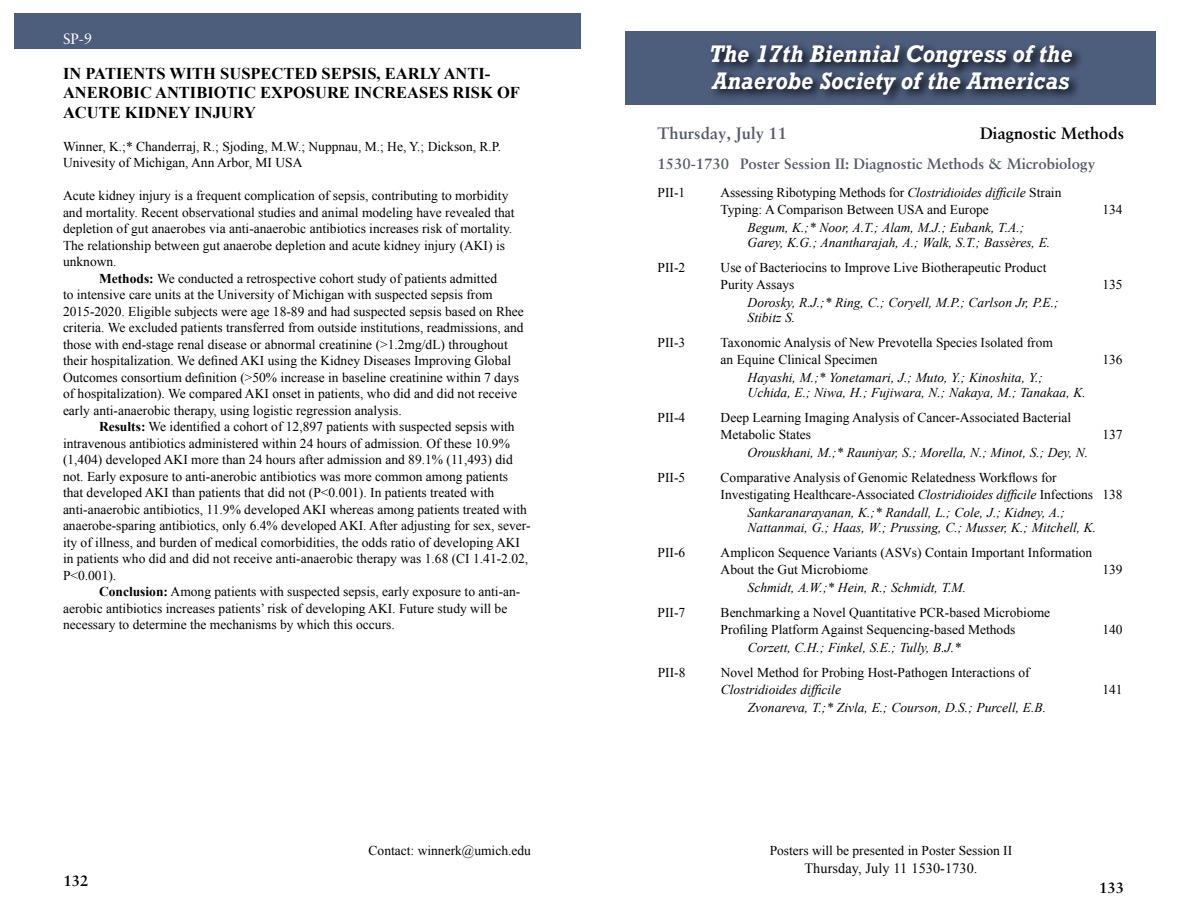
<style>
.page{position:relative;width:1188px;height:918px;background:#fff}
.page>*{position:absolute;margin:0;border:0;box-sizing:border-box;transform-origin:0 0}
.t1{font:italic 700 22.5px/27px "Rockwell";letter-spacing:.02em;color:#fff;scale:.9 1}
.t2{font:700 16.5px/19.5px "Times New Roman";color:#000}
.t3{font:700 16.5px "Sabon LT Pro";color:#000}
.t4{font:700 16.5px "Sabon LT Pro";color:#555a6c}
.t5{font:700 15px "Sabon LT Pro";color:#555a6c}
.t6{font:700 15px "Sabon LT Pro";color:#000}
.t7{font:15px "Sabon LT Pro";color:#fff}
.t8{font:14.25px "Times New Roman";letter-spacing:.005em;color:#000}
.t9{font:13.5px/16.5px "Times New Roman";color:#000}
.t10{font:italic 13.5px/15px "Times New Roman";color:#000}
.s1{font-weight:700}
.s2{font-style:italic}
</style>
<div class="page">
<div style="left:14px;top:14px;width:567px;height:36px;background:#4d5e7d"></div>
<div style="left:626px;top:32px;width:530px;height:73px;background:#4d5e7d"></div>
<div style="left:708px;top:41px;width:377px;height:65px;background:#000;opacity:.9"></div>
<p class="t7" style="left:63px;top:30px;width:31px">SP-9</p>
<p class="t2" style="left:63px;top:63px;width:459px">IN PATIENTS WITH SUSPECTED SEPSIS, EARLY ANTI-<br>ANEROBIC ANTIBIOTIC EXPOSURE INCREASES RISK OF<br>ACUTE KIDNEY INJURY</p>
<p class="t9" style="left:63px;top:138px;width:440px">Winner, K.;* Chanderraj, R.; Sjoding, M.W.; Nuppnau, M.; He, Y.; Dickson, R.P.<br>Univesity of Michigan, Ann Arbor, MI USA</p>
<p class="t9" style="left:63px;top:187px;width:453px">Acute kidney injury is a frequent complication of sepsis, contributing to morbidity and mortality. Recent observational studies and animal modeling have revealed that depletion of gut anaerobes via anti-anaerobic antibiotics increases risk of mortality.<br>The relationship between gut anaerobe depletion and acute kidney injury (AKI) is unknown.</p>
<p class="t9" style="left:63px;top:270px;width:462px;text-indent:36px"><span class="s1">Methods:</span> We conducted a retrospective cohort study of patients admitted<br>to intensive care units at the University of Michigan with suspected sepsis from 2015-2020. Eligible subjects were age 18-89 and had suspected sepsis based on Rhee criteria. We excluded patients transferred from outside institutions, readmissions, and those with end-stage renal disease or abnormal creatinine (&gt;1.2mg/dL) throughout their hospitalization. We defined AKI using the Kidney Diseases Improving Global Outcomes consortium definition (&gt;50% increase in baseline creatinine within 7 days of hospitalization). We compared AKI onset in patients, who did and did not receive early anti-anaerobic therapy, using logistic regression analysis.</p>
<p class="t9" style="left:63px;top:418px;width:469px;text-indent:36px"><span class="s1">Results:</span> We identified a cohort of 12,897 patients with suspected sepsis with intravenous antibiotics administered within 24 hours of admission. Of these 10.9% (1,404) developed AKI more than 24 hours after admission and 89.1% (11,493) did not. Early exposure to anti-anerobic antibiotics was more common among patients that developed AKI than patients that did not (P&lt;0.001). In patients treated with anti-anaerobic antibiotics, 11.9% developed AKI whereas among patients treated with anaerobe-sparing antibiotics, only 6.4% developed AKI. After adjusting for sex, sever&shy;ity of illness, and burden of medical comorbidities, the odds ratio of developing AKI in patients who did and did not receive anti-anaerobic therapy was 1.68 (CI 1.41-2.02, P&lt;0.001).</p>
<p class="t9" style="left:63px;top:583px;width:459px;text-indent:36px"><span class="s1">Conclusion:</span> Among patients with suspected sepsis, early exposure to anti-an&shy;aerobic antibiotics increases patients’ risk of developing AKI. Future study will be necessary to determine the mechanisms by which this occurs.</p>
<p class="t6" style="left:63px;top:871px;width:27px">132</p>
<p class="t9" style="left:369px;top:842px;width:164px">Contact: winnerk@umich.edu</p>
<h1 class="t1" style="left:709px;top:40px;width:405px">The 17th Biennial Congress of the<br>Anaerobe Society of the Americas</h1>
<p class="t4" style="left:658px;top:122px;width:131px">Thursday, July 11</p>
<p class="t3" style="left:980px;top:122px;width:145px">Diagnostic Methods</p>
<p class="t5" style="left:658px;top:154px;width:439px">1530-1730 Poster Session II: Diagnostic Methods &amp; Microbiology</p>
<p class="t9" style="left:658px;top:184px;width:29px">PII-1</p>
<p class="t9" style="left:721px;top:184px;width:342px">Assessing Ribotyping Methods for <span class="s2">Clostridioides difficile</span> Strain<br>Typing: A Comparison Between USA and Europe</p>
<p class="t9" style="left:1102px;top:201px;width:22px">134</p>
<p class="t10" style="left:748px;top:219px;width:304px">Begum, K.;* Noor, A.T.; Alam, M.J.; Eubank, T.A.;<br>Garey, K.G.; Anantharajah, A.; Walk, S.T.; Bassères, E.</p>
<p class="t9" style="left:658px;top:259px;width:29px">PII-2</p>
<p class="t9" style="left:721px;top:259px;width:327px">Use of Bacteriocins to Improve Live Biotherapeutic Product<br>Purity Assays</p>
<p class="t10" style="left:748px;top:294px;width:313px">Dorosky, R.J.;* Ring, C.; Coryell, M.P.; Carlson Jr, P.E.;<br>Stibitz S.</p>
<p class="t9" style="left:658px;top:334px;width:29px">PII-3</p>
<p class="t9" style="left:721px;top:334px;width:334px">Taxonomic Analysis of New Prevotella Species Isolated from an Equine Clinical Specimen</p>
<p class="t10" style="left:748px;top:369px;width:340px">Hayashi, M.;* Yonetamari, J.; Muto, Y.; Kinoshita, Y.;<br>Uchida, E.; Niwa, H.; Fujiwara, N.; Nakaya, M.; Tanakaa, K.</p>
<p class="t9" style="left:658px;top:409px;width:29px">PII-4</p>
<p class="t9" style="left:721px;top:409px;width:352px">Deep Learning Imaging Analysis of Cancer-Associated Bacterial<br>Metabolic States</p>
<p class="t10" style="left:748px;top:444px;width:342px">Orouskhani, M.;* Rauniyar, S.; Morella, N.; Minot, S.; Dey, N.</p>
<p class="t9" style="left:1102px;top:276px;width:22px">135</p>
<p class="t9" style="left:1102px;top:351px;width:22px">136</p>
<p class="t9" style="left:1102px;top:426px;width:22px">137</p>
<p class="t9" style="left:658px;top:469px;width:29px">PII-5</p>
<p class="t9" style="left:721px;top:469px;width:404px">Comparative Analysis of Genomic Relatedness Workflows for<br>Investigating Healthcare-Associated <span class="s2">Clostridioides difficile</span> Infections 138</p>
<p class="t10" style="left:748px;top:504px;width:350px">Sankaranarayanan, K.;* Randall, L.; Cole, J.; Kidney, A.;<br>Nattanmai, G.; Haas, W.; Prussing, C.; Musser, K.; Mitchell, K.</p>
<p class="t9" style="left:658px;top:544px;width:29px">PII-6</p>
<p class="t9" style="left:721px;top:544px;width:373px">Amplicon Sequence Variants (ASVs) Contain Important Information<br>About the Gut Microbiome</p>
<p class="t9" style="left:1102px;top:561px;width:22px">139</p>
<p class="t10" style="left:748px;top:579px;width:220px">Schmidt, A.W.;* Hein, R.; Schmidt, T.M.</p>
<p class="t9" style="left:658px;top:604px;width:29px">PII-7</p>
<p class="t9" style="left:721px;top:604px;width:331px">Benchmarking a Novel Quantitative PCR-based Microbiome<br>Profiling Platform Against Sequencing-based Methods</p>
<p class="t10" style="left:748px;top:639px;width:215px">Corzett, C.H.; Finkel, S.E.; Tully, B.J.*</p>
<p class="t9" style="left:1102px;top:621px;width:22px">140</p>
<p class="t9" style="left:658px;top:664px;width:29px">PII-8</p>
<p class="t9" style="left:721px;top:664px;width:310px">Novel Method for Probing Host-Pathogen Interactions of</p>
<p class="t10" style="left:721px;top:681px;width:122px">Clostridioides difficile</p>
<p class="t9" style="left:1102px;top:681px;width:22px">141</p>
<p class="t10" style="left:748px;top:699px;width:300px">Zvonareva, T.;* Zivla, E.; Courson, D.S.; Purcell, E.B.</p>
<p class="t9" style="left:770px;top:842px;width:244px">Posters will be presented in Poster Session II</p>
<p class="t8" style="left:805px;top:859px;width:174px">Thursday, July 11 1530-1730.</p>
<p class="t6" style="left:1099px;top:879px;width:27px">133</p>
</div>
